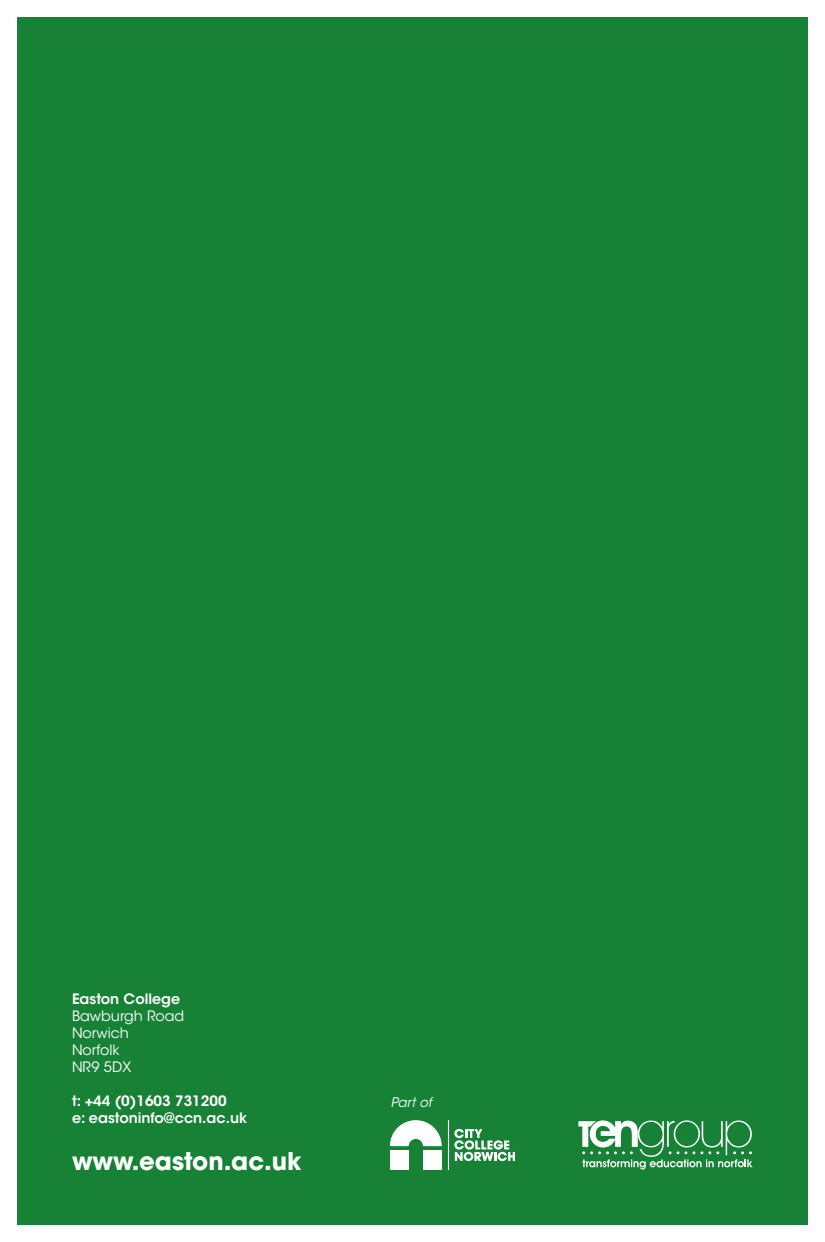
<style>
.page{position:relative;width:825px;height:1242px;background:#fff}
.page>*{position:absolute;margin:0;border:0;box-sizing:border-box;transform-origin:0 0}
.t1{font:700 24.2px "ITC Avant Garde Std";color:#fff}
.t2{font:600 14.2px/17.2px "ITC Avant Garde Std";color:#fff}
.t3{font:14.2px/17.2px "ITC Avant Garde Std";color:#fff}
.t4{font:italic 13.2px "ITC Avant Garde Std";color:#fff}
</style>
<div class="page">
<div style="left:17px;top:17px;width:791px;height:1208px;background:#178236"></div>
<svg style="left:578px;top:1120px;width:174px;height:49px"></svg>
<hr style="left:448px;top:1120px;width:1px;height:50px;background:#fff">
<svg style="left:454px;top:1128px;width:61px;height:33px"></svg>
<div style="left:390px;top:1150px;width:19px;height:20px;background:#fff"></div>
<div style="left:423px;top:1150px;width:19px;height:20px;background:#fff"></div>
<svg style="left:390px;top:1120px;width:52px;height:26px"></svg>
<p class="t2" style="left:72px;top:989px;width:110px">Easton College</p>
<p class="t3" style="left:72px;top:1007px;width:114px">Bawburgh Road<br>Norwich<br>Norfolk<br>NR9 5DX</p>
<p class="t2" style="left:72px;top:1092px;width:177px">t: +44 (0)1603 731200<br>e: eastoninfo@ccn.ac.uk</p>
<h1 class="t1" style="left:72px;top:1145px;width:231px">www.easton.ac.uk</h1>
<p class="t4" style="left:391px;top:1094px;width:42px">Part of</p>
</div>
